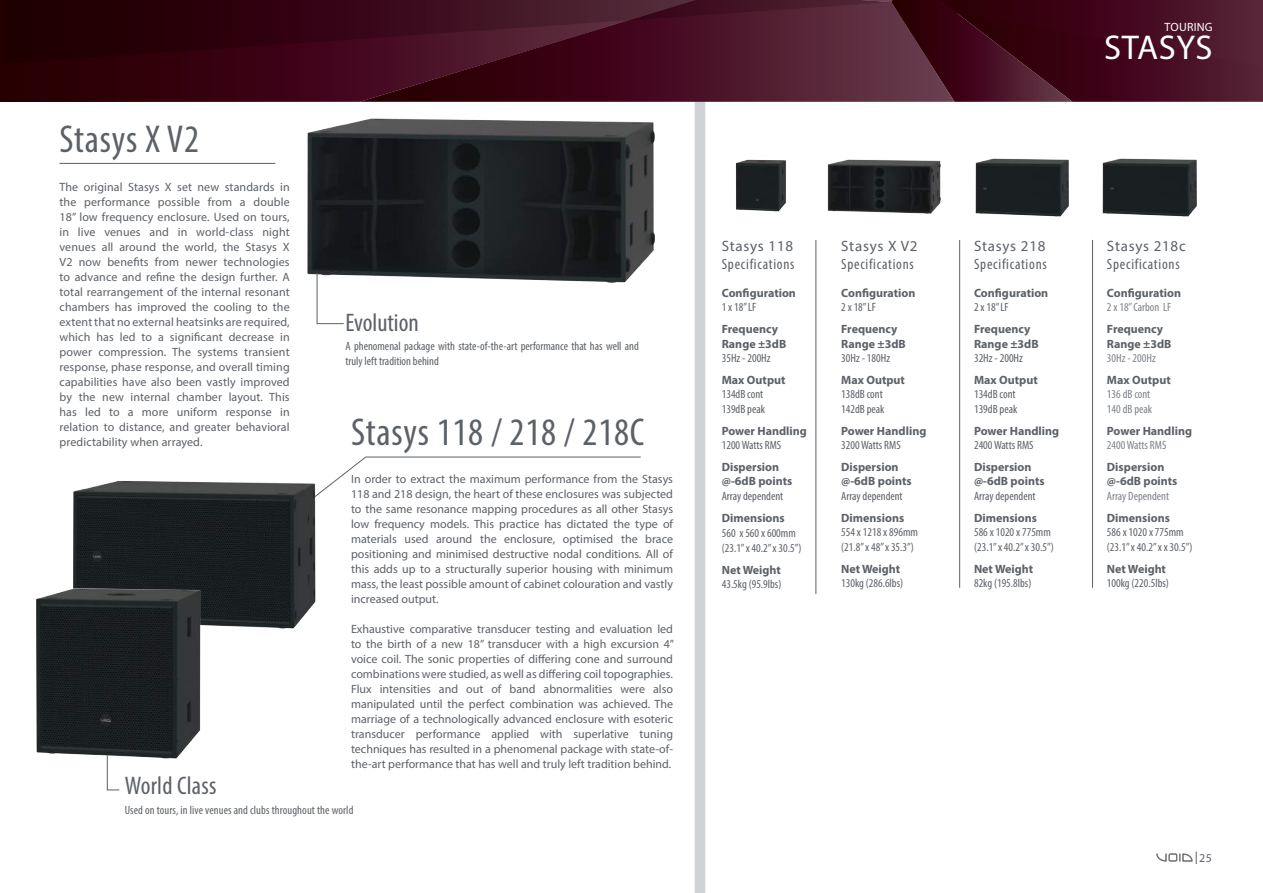
<style>
.page{position:relative;width:1263px;height:893px;background:#fff}
.page>*{position:absolute;margin:0;border:0;box-sizing:border-box;transform-origin:0 0}
.t1{font:condensed 39px "Myriad Pro";letter-spacing:.02em;color:#5c6168}
.t2{font:34.5px "Myriad Pro";letter-spacing:.02em;color:#fff}
.t3{font:condensed 25.5px "Myriad Pro";color:#5c6168}
.t4{font:condensed 15px "Myriad Pro";letter-spacing:.05em;color:#5c6168}
.t5{font:15px "Myriad Pro";letter-spacing:.05em;color:#5c6168}
.t6{font:12px/15px "Myriad Pro";color:#5c6168;text-align:justify}
.t7{font:condensed 12px/14.4px "Myriad Pro";color:#5c6168}
.t8{font:700 12px/14.4px "Myriad Pro";color:#5c6168}
.t9{font:condensed 12px/14.4px "Myriad Pro";color:#7d828a}
.t10{font:12px "Myriad Pro";letter-spacing:.02em;color:#fff}
</style>
<div class="page">
<img style="left:1157px;top:853px;width:35px;height:9px">
<svg style="left:1196px;top:852px;width:1px;height:12px"></svg>
<div style="left:695px;top:95px;width:10px;height:798px;background:#cfd2d6"></div>
<svg style="left:1px;top:64px;width:421px;height:38px;background:#360210"></svg>
<svg style="left:1px;top:0;width:421px;height:64px;background:#2e020d"></svg>
<svg style="left:422px;top:0;width:841px;height:102px;background:#481325"></svg>
<svg style="left:0;top:0;width:1px;height:102px"></svg>
<hr style="left:815px;top:240px;width:1px;height:354px;background:#5c6168">
<hr style="left:959px;top:240px;width:1px;height:348px;background:#5c6168">
<hr style="left:1092px;top:240px;width:1px;height:348px;background:#5c6168">
<hr style="left:60px;top:163px;width:215px;height:1px;background:#5c6168">
<svg style="left:326px;top:456px;width:315px;height:33px"></svg>
<img style="left:307px;top:118px;width:348px;height:165px">
<img style="left:827px;top:159px;width:114px;height:55px">
<img style="left:73px;top:480px;width:253px;height:149px">
<img style="left:975px;top:158px;width:94px;height:59px">
<svg style="left:107px;top:763px;width:13px;height:28px"></svg>
<svg style="left:316px;top:272px;width:28px;height:52px"></svg>
<img style="left:735px;top:159px;width:51px;height:53px">
<img style="left:36px;top:581px;width:173px;height:182px">
<img style="left:1102px;top:158px;width:95px;height:59px">
<h1 class="t1" style="left:60px;top:115px;width:141px">Stasys X V2</h1>
<p class="t6" style="left:60px;top:179px;width:232px">The original Stasys X set new standards in the performance possible from a double 18” low frequency enclosure. Used on tours, in live venues and in world-class night venues all around the world, the Stasys X V2 now benefits from newer technologies to advance and refine the design further. A total rearrangement of the internal resonant chambers has improved the cooling to the extent that no external heatsinks are required, which has led to a significant decrease in power compression. The systems transient response, phase response, and overall timing capabilities have also been vastly improved by the new internal chamber layout. This has led to a more uniform response in relation to distance, and greater behavioral predictability when arrayed.</p>
<h3 class="t3" style="left:345px;top:307px;width:75px">Evolution</h3>
<p class="t7" style="left:345px;top:338px;width:295px;line-height:15px">A phenomenal package with state-of-the-art performance that has well and truly left tradition behind</p>
<h1 class="t1" style="left:351px;top:408px;width:295px">Stasys 118 / 218 / 218C</h1>
<p class="t6" style="left:351px;top:472px;width:324px">In order to extract the maximum performance from the Stasys 118 and 218 design, the heart of these enclosures was subjected to the same resonance mapping procedures as all other Stasys low frequency models. This practice has dictated the type of materials used around the enclosure, optimised the brace positioning and minimised destructive nodal conditions. All of this adds up to a structurally superior housing with minimum mass, the least possible amount of cabinet colouration and vastly increased output.</p>
<p class="t6" style="left:351px;top:622px;width:324px">Exhaustive comparative transducer testing and evaluation led to the birth of a new 18” transducer with a high excursion 4” voice coil. The sonic properties of differing cone and surround combinations were studied, as well as differing coil topographies.<br>Flux intensities and out of band abnormalities were also manipulated until the perfect combination was achieved. The marriage of a technologically advanced enclosure with esoteric transducer performance applied with superlative tuning techniques has resulted in a phenomenal package with state-of&shy;the-art performance that has well and truly left tradition behind.</p>
<h3 class="t3" style="left:125px;top:771px;width:93px">World Class</h3>
<p class="t7" style="left:125px;top:803px;width:230px">Used on tours, in live venues and clubs throughout the world</p>
<p class="t5" style="left:722px;top:237px;width:73px">Stasys 118</p>
<p class="t4" style="left:722px;top:255px;width:74px">Specifications</p>
<p class="t8" style="left:722px;top:285px;width:76px">Configuration</p>
<p class="t7" style="left:722px;top:300px;width:36px">1 x 18” LF</p>
<p class="t8" style="left:722px;top:322px;width:66px">Frequency<br>Range ±3dB</p>
<p class="t7" style="left:722px;top:351px;width:50px">35Hz - 200Hz</p>
<p class="t8" style="left:722px;top:372px;width:65px">Max Output</p>
<p class="t7" style="left:722px;top:387px;width:45px">134dB cont<br>139dB peak</p>
<p class="t8" style="left:722px;top:423px;width:87px">Power Handling</p>
<p class="t7" style="left:722px;top:438px;width:61px">1200 Watts RMS</p>
<p class="t8" style="left:722px;top:459px;width:72px">Dispersion @-6dB points</p>
<p class="t7" style="left:722px;top:489px;width:63px">Array dependent</p>
<p class="t8" style="left:722px;top:510px;width:65px">Dimensions</p>
<p class="t7" style="left:722px;top:525px;width:81px;line-height:15px">560 x 560 x 600mm (23.1” x 40.2” x 30.5”)</p>
<p class="t8" style="left:722px;top:562px;width:61px">Net Weight</p>
<p class="t7" style="left:722px;top:577px;width:61px">43.5kg (95.9lbs)</p>
<p class="t5" style="left:841px;top:237px;width:78px">Stasys X V2</p>
<p class="t4" style="left:841px;top:255px;width:74px">Specifications</p>
<p class="t8" style="left:841px;top:285px;width:76px">Configuration</p>
<p class="t7" style="left:841px;top:300px;width:36px">2 x 18” LF</p>
<p class="t8" style="left:841px;top:322px;width:66px">Frequency<br>Range ±3dB</p>
<p class="t7" style="left:841px;top:351px;width:50px">30Hz - 180Hz</p>
<p class="t8" style="left:841px;top:372px;width:65px">Max Output</p>
<p class="t7" style="left:841px;top:387px;width:45px">138dB cont<br>142dB peak</p>
<p class="t8" style="left:841px;top:423px;width:87px">Power Handling</p>
<p class="t7" style="left:841px;top:438px;width:61px">3200 Watts RMS</p>
<p class="t8" style="left:841px;top:459px;width:72px">Dispersion @-6dB points</p>
<p class="t7" style="left:841px;top:489px;width:63px">Array dependent</p>
<p class="t8" style="left:841px;top:510px;width:65px">Dimensions</p>
<p class="t7" style="left:841px;top:525px;width:78px">554 x 1218 x 896mm (21.8” x 48” x 35.3”)</p>
<p class="t8" style="left:841px;top:561px;width:61px">Net Weight</p>
<p class="t7" style="left:841px;top:576px;width:64px">130kg (286.6lbs)</p>
<p class="t10" style="left:1164px;top:20px;width:50px">TOURING</p>
<h2 class="t2" style="left:1104px;top:27px;width:110px">STASYS</h2>
<p class="t5" style="left:974px;top:237px;width:73px">Stasys 218</p>
<p class="t4" style="left:974px;top:255px;width:74px">Specifications</p>
<p class="t8" style="left:974px;top:285px;width:76px">Configuration</p>
<p class="t7" style="left:974px;top:300px;width:36px">2 x 18” LF</p>
<p class="t8" style="left:974px;top:322px;width:66px">Frequency<br>Range ±3dB</p>
<p class="t7" style="left:974px;top:351px;width:50px">32Hz - 200Hz</p>
<p class="t8" style="left:974px;top:372px;width:65px">Max Output</p>
<p class="t7" style="left:974px;top:387px;width:45px">134dB cont<br>139dB peak</p>
<p class="t8" style="left:974px;top:423px;width:87px">Power Handling</p>
<p class="t7" style="left:974px;top:438px;width:61px">2400 Watts RMS</p>
<p class="t8" style="left:974px;top:459px;width:72px">Dispersion @-6dB points</p>
<p class="t7" style="left:974px;top:489px;width:63px">Array dependent</p>
<p class="t8" style="left:974px;top:510px;width:65px">Dimensions</p>
<p class="t7" style="left:974px;top:525px;width:81px">586 x 1020 x 775mm (23.1” x 40.2” x 30.5”)</p>
<p class="t8" style="left:974px;top:561px;width:61px">Net Weight</p>
<p class="t7" style="left:974px;top:576px;width:59px">82kg (195.8lbs)</p>
<p class="t5" style="left:1107px;top:237px;width:80px">Stasys 218c</p>
<p class="t4" style="left:1107px;top:255px;width:74px">Specifications</p>
<p class="t8" style="left:1107px;top:285px;width:76px">Configuration</p>
<p class="t9" style="left:1107px;top:300px;width:66px">2 x 18” Carbon LF</p>
<p class="t8" style="left:1107px;top:322px;width:66px">Frequency<br>Range ±3dB</p>
<p class="t9" style="left:1107px;top:351px;width:50px">30Hz - 200Hz</p>
<p class="t8" style="left:1107px;top:372px;width:65px">Max Output</p>
<p class="t9" style="left:1107px;top:387px;width:47px">136 dB cont<br>140 dB peak</p>
<p class="t8" style="left:1107px;top:423px;width:87px">Power Handling</p>
<p class="t9" style="left:1107px;top:438px;width:61px">2400 Watts RMS</p>
<p class="t8" style="left:1107px;top:459px;width:72px">Dispersion @-6dB points</p>
<p class="t9" style="left:1107px;top:489px;width:64px">Array Dependent</p>
<p class="t8" style="left:1107px;top:510px;width:65px">Dimensions</p>
<p class="t7" style="left:1107px;top:525px;width:87px">586 x 1020 x 775mm (23.1” x 40.2” x x 30.5”)</p>
<p class="t8" style="left:1107px;top:561px;width:61px">Net Weight</p>
<p class="t7" style="left:1107px;top:576px;width:64px">100kg (220.5lbs)</p>
<p class="t6" style="left:1199px;top:850px;width:14px">25</p>
</div>
